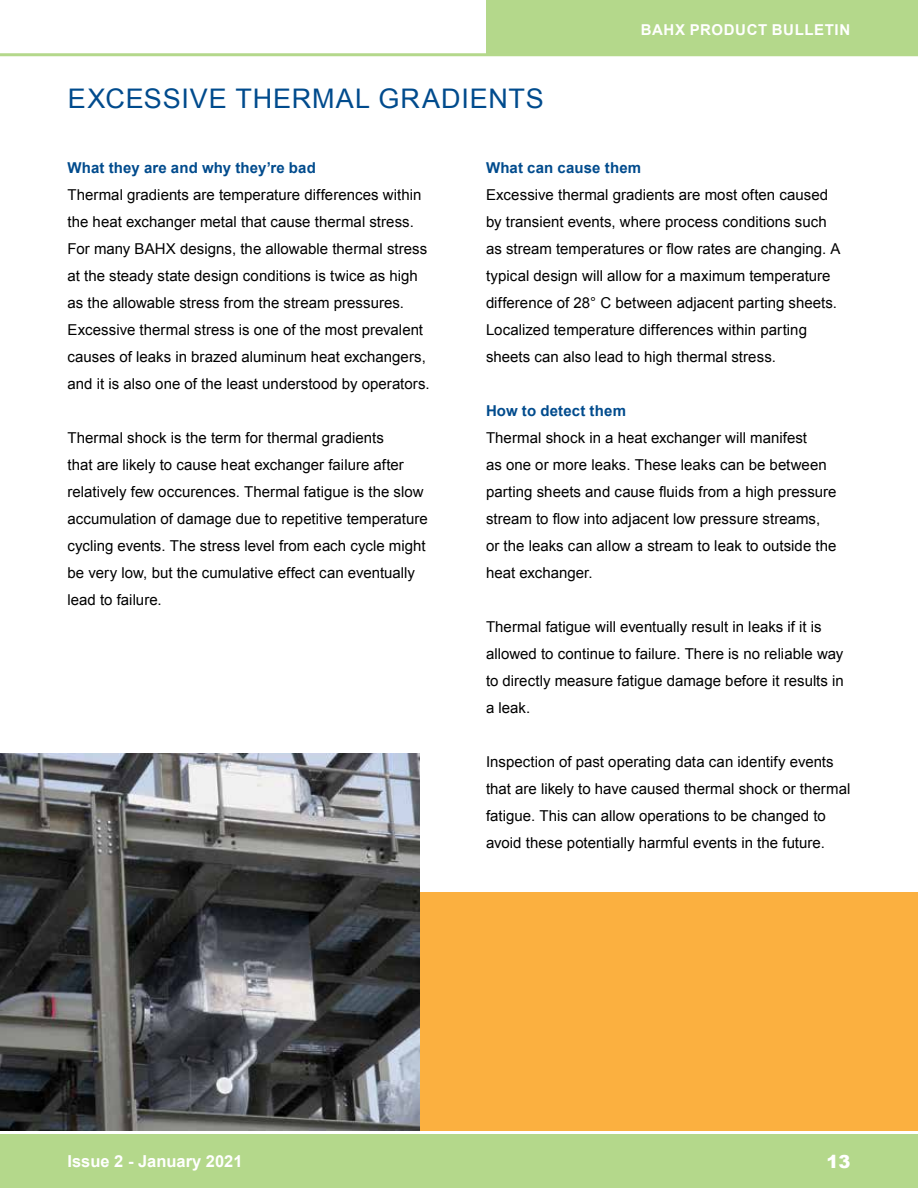
<style>
.page{position:relative;width:918px;height:1188px;background:#fff}
.page>*{position:absolute;margin:0;border:0;box-sizing:border-box;transform-origin:0 0}
.t1{font:27px "Arial";letter-spacing:.03em;color:#004b8d}
.t2{font:900 18px "Arial";color:#fff}
.t3{font:700 16.5px "Arial";color:#fff}
.t4{font:15px/27px "Arial";letter-spacing:.005em;color:#000}
.t5{font:700 15px "Arial";letter-spacing:.01em;color:#004b8d}
.t6{font:700 15px "Arial";letter-spacing:.04em;color:#fff}
</style>
<div class="page">
<div style="left:0;top:1134px;width:918px;height:54px;background:#b4d88b"></div>
<hr style="left:0;top:53px;width:918px;height:3px;background:#b4d88b">
<div style="left:486px;top:0;width:432px;height:55px;background:#b4d88b"></div>
<div style="left:389px;top:893px;width:529px;height:238px;background:#fbb040"></div>
<img style="left:0;top:754px;width:419px;height:377px">
<h1 class="t1" style="left:68px;top:80px;width:477px">EXCESSIVE THERMAL GRADIENTS</h1>
<p class="t6" style="left:641px;top:19px;width:211px">BAHX PRODUCT BULLETIN</p>
<p class="t5" style="left:68px;top:157px;width:250px">What they are and why they’re bad</p>
<p class="t4" style="left:68px;top:181px;width:364px">Thermal gradients are temperature differences within the heat exchanger metal that cause thermal stress.<br>For many BAHX designs, the allowable thermal stress at the steady state design conditions is twice as high as the allowable stress from the stream pressures.<br>Excessive thermal stress is one of the most prevalent causes of leaks in brazed aluminum heat exchangers, and it is also one of the least understood by operators.</p>
<p class="t4" style="left:68px;top:424px;width:362px">Thermal shock is the term for thermal gradients<br>that are likely to cause heat exchanger failure after relatively few occurences. Thermal fatigue is the slow accumulation of damage due to repetitive temperature cycling events. The stress level from each cycle might be very low, but the cumulative effect can eventually lead to failure.</p>
<p class="t5" style="left:486px;top:157px;width:157px">What can cause them</p>
<p class="t4" style="left:486px;top:181px;width:356px">Excessive thermal gradients are most often caused by transient events, where process conditions such as stream temperatures or flow rates are changing. A typical design will allow for a maximum temperature difference of 28° C between adjacent parting sheets.<br>Localized temperature differences within parting sheets can also lead to high thermal stress.</p>
<p class="t5" style="left:486px;top:400px;width:142px">How to detect them</p>
<p class="t4" style="left:486px;top:424px;width:352px">Thermal shock in a heat exchanger will manifest<br>as one or more leaks. These leaks can be between parting sheets and cause fluids from a high pressure stream to flow into adjacent low pressure streams, or the leaks can allow a stream to leak to outside the heat exchanger.</p>
<p class="t4" style="left:486px;top:613px;width:359px">Thermal fatigue will eventually result in leaks if it is allowed to continue to failure. There is no reliable way to directly measure fatigue damage before it results in a leak.</p>
<p class="t4" style="left:486px;top:748px;width:366px">Inspection of past operating data can identify events that are likely to have caused thermal shock or thermal fatigue. This can allow operations to be changed to avoid these potentially harmful events in the future.</p>
<p class="t3" style="left:68px;top:1149px;width:177px">Issue 2 - January 2021</p>
<p class="t2" style="left:826px;top:1148px;width:26px">13</p>
</div>
